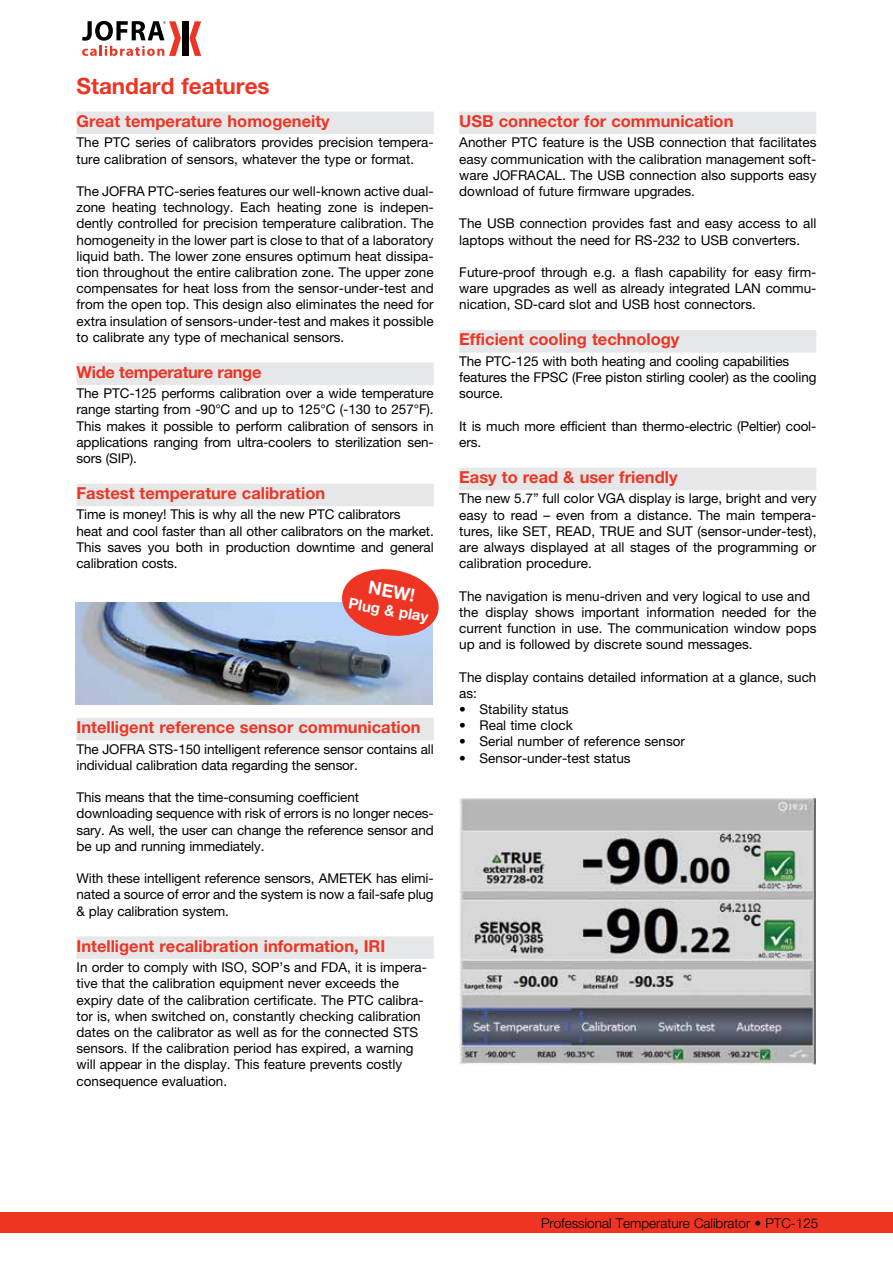
<style>
.page{position:relative;width:893px;height:1263px;background:#fff}
.page>*{position:absolute;margin:0;border:0;box-sizing:border-box;transform-origin:0 0}
.t1{font:700 22.5px "Helvetica Neue";color:#ee3524}
.t2{font:700 18px "Helvetica Neue";color:#fff}
.t3{font:700 16.5px "Helvetica Neue";color:#ee3524}
.t4{font:700 16.5px "Helvetica Neue";letter-spacing:-.02em;color:#ee3524}
.t5{font:700 15px "Helvetica Neue";color:#fff}
.t6{font:13.5px/16.2px "Helvetica Neue";color:#000}
.t7{font:300 13.5px "Helvetica Neue";color:#000}
</style>
<div class="page">
<div style="left:0;top:1212px;width:893px;height:21px;background:#ee3524"></div>
<div style="left:182px;top:21px;width:6px;height:35px;background:#000"></div>
<svg style="left:189px;top:21px;width:12px;height:35px"></svg>
<svg style="left:82px;top:21px;width:99px;height:35px"></svg>
<div style="left:459px;top:112px;width:357px;height:22px;background:#e6e7e8"></div>
<div style="left:459px;top:330px;width:357px;height:23px;background:#e6e7e8"></div>
<div style="left:459px;top:468px;width:357px;height:22px;background:#e6e7e8"></div>
<div style="left:77px;top:112px;width:357px;height:22px;background:#e6e7e8"></div>
<div style="left:77px;top:362px;width:357px;height:23px;background:#e6e7e8"></div>
<div style="left:77px;top:484px;width:357px;height:22px;background:#e6e7e8"></div>
<div style="left:77px;top:718px;width:357px;height:22px;background:#e6e7e8"></div>
<div style="left:77px;top:936px;width:357px;height:23px;background:#e6e7e8"></div>
<img style="left:76px;top:603px;width:356px;height:102px">
<svg style="left:339px;top:569px;width:100px;height:70px;background:#e86760"></svg>
<img style="left:459px;top:797px;width:357px;height:267px">
<h1 class="t1" style="left:77px;top:72px;width:195px">Standard features</h1>
<p class="t3" style="left:77px;top:111px;width:255px">Great temperature homogeneity</p>
<p class="t6" style="left:77px;top:134px;width:359px">The PTC series of calibrators provides precision tempera&shy;ture calibration of sensors, whatever the type or format.</p>
<p class="t6" style="left:77px;top:183px;width:359px;text-align:justify">The JOFRA PTC-series features our well-known active dual&shy;zone heating technology. Each heating zone is indepen&shy;dently controlled for precision temperature calibration. The homogeneity in the lower part is close to that of a laboratory liquid bath. The lower zone ensures optimum heat dissipa&shy;tion throughout the entire calibration zone. The upper zone compensates for heat loss from the sensor-under-test and from the open top. This design also eliminates the need for extra insulation of sensors-under-test and makes it possible to calibrate any type of mechanical sensors.</p>
<p class="t4" style="left:77px;top:362px;width:186px">Wide temperature range</p>
<p class="t6" style="left:77px;top:385px;width:359px;text-align:justify">The PTC-125 performs calibration over a wide temperature range starting from -90°C and up to 125°C (-130 to 257°F).<br>This makes it possible to perform calibration of sensors in applications ranging from ultra-coolers to sterilization sen&shy;sors (SIP).</p>
<p class="t3" style="left:77px;top:483px;width:250px">Fastest temperature calibration</p>
<p class="t6" style="left:77px;top:506px;width:359px">Time is money! This is why all the new PTC calibrators<br>heat and cool faster than all other calibrators on the market.<br>This saves you both in production downtime and general calibration costs.</p>
<h2 class="t2" style="left:371px;top:576px;width:48px;rotate:10deg">NEW!</h2>
<p class="t5" style="left:350px;top:594px;width:82px;rotate:10deg">Plug &amp; play</p>
<p class="t3" style="left:77px;top:717px;width:346px">Intelligent reference sensor communication</p>
<p class="t6" style="left:77px;top:740px;width:359px">The JOFRA STS-150 intelligent reference sensor contains all individual calibration data regarding the sensor.</p>
<p class="t6" style="left:77px;top:789px;width:359px">This means that the time-consuming coefficient downloading sequence with risk of errors is no longer neces&shy;sary. As well, the user can change the reference sensor and be up and running immediately.</p>
<p class="t6" style="left:77px;top:870px;width:359px;text-align:justify">With these intelligent reference sensors, AMETEK has elimi&shy;nated a source of error and the system is now a fail-safe plug &amp; play calibration system.</p>
<p class="t3" style="left:77px;top:935px;width:310px">Intelligent recalibration information, IRI</p>
<p class="t6" style="left:77px;top:959px;width:352px">In order to comply with ISO, SOP’s and FDA, it is impera&shy;tive that the calibration equipment never exceeds the expiry date of the calibration certificate. The PTC calibra&shy;tor is, when switched on, constantly checking calibration dates on the calibrator as well as for the connected STS sensors. If the calibration period has expired, a warning will appear in the display. This feature prevents costly consequence evaluation.</p>
<p class="t3" style="left:459px;top:111px;width:276px">USB connector for communication</p>
<p class="t6" style="left:459px;top:134px;width:359px;text-align:justify">Another PTC feature is the USB connection that facilitates easy communication with the calibration management soft&shy;ware JOFRACAL. The USB connection also supports easy download of future firmware upgrades.</p>
<p class="t6" style="left:459px;top:215px;width:359px">The USB connection provides fast and easy access to all laptops without the need for RS-232 to USB converters.</p>
<p class="t6" style="left:459px;top:264px;width:359px;text-align:justify">Future-proof through e.g. a flash capability for easy firm&shy;ware upgrades as well as already integrated LAN commu&shy;nication, SD-card slot and USB host connectors.</p>
<p class="t3" style="left:459px;top:329px;width:222px">Efficient cooling technology</p>
<p class="t6" style="left:459px;top:353px;width:359px">The PTC-125 with both heating and cooling capabilities features the FPSC (Free piston stirling cooler) as the cooling source.</p>
<p class="t6" style="left:459px;top:418px;width:359px">It is much more efficient than thermo-electric (Peltier) cool&shy;ers.</p>
<p class="t3" style="left:459px;top:467px;width:220px">Easy to read &amp; user friendly</p>
<p class="t6" style="left:459px;top:490px;width:359px;text-align:justify">The new 5.7” full color VGA display is large, bright and very easy to read – even from a distance. The main tempera&shy;tures, like SET, READ, TRUE and SUT (sensor-under-test), are always displayed at all stages of the programming or calibration procedure.</p>
<p class="t6" style="left:459px;top:587px;width:359px">The navigation is menu-driven and very logical to use and the display shows important information needed for the current function in use. The communication window pops up and is followed by discrete sound messages.</p>
<p class="t6" style="left:459px;top:668px;width:359px">The display contains detailed information at a glance, such as:</p>
<p class="t6" style="left:459px;top:701px;width:111px">• Stability status</p>
<p class="t6" style="left:459px;top:717px;width:115px">• Real time clock</p>
<p class="t6" style="left:459px;top:733px;width:227px">• Serial number of reference sensor</p>
<p class="t6" style="left:459px;top:749px;width:173px">• Sensor-under-test status</p>
<p class="t7" style="left:541px;top:1215px;width:279px">Professional Temperature Calibrator • PTC-125</p>
</div>
